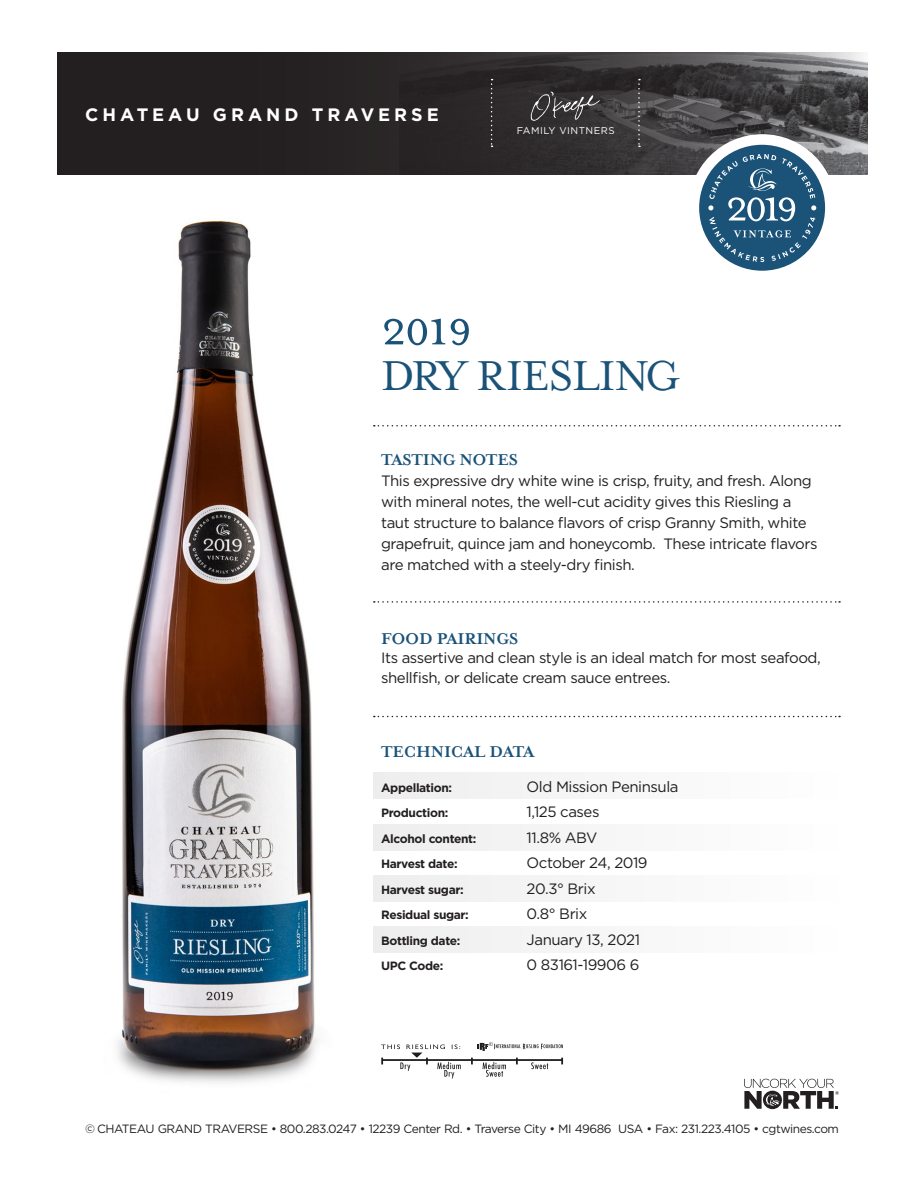
<style>
.page{position:relative;width:918px;height:1188px;background:#fff}
.page>*{position:absolute;margin:0;border:0;box-sizing:border-box;transform-origin:0 0}
.t1{font:57px "Mrs Eaves All Small Caps";color:#1a5278}
.t2{font:51.3px "Mrs Eaves All Small Caps";color:#fff}
.t3{font:48px "Mrs Eaves Roman";letter-spacing:-.02em;color:#1a5278}
.t4{font:700 18px "Mrs Eaves";letter-spacing:-.01em;color:#1a5278}
.t5{font:700 18px "Gotham";letter-spacing:.22em;color:#fff}
.t6{font:15px/21px "Gotham";letter-spacing:-.03em;color:#231f20}
.t7{font:12px "Gotham";letter-spacing:-.04em;color:#231f20}
.t8{font:700 12px "Gotham";letter-spacing:-.03em;color:#231f20}
.t9{font:9.75px "Gotham";letter-spacing:.05em;color:#fff}
</style>
<div class="page">
<svg style="left:57px;top:53px;width:810px;height:122px;background:#333031"></svg>
<svg style="left:744px;top:1079px;width:95px;height:30px"></svg>
<img style="left:117px;top:218px;width:202px;height:865px">
<div style="left:373px;top:773px;width:466px;height:26px;background:#f6f6f6"></div>
<div style="left:373px;top:824px;width:466px;height:26px;background:#f6f6f6"></div>
<div style="left:373px;top:875px;width:466px;height:26px;background:#f6f6f6"></div>
<div style="left:373px;top:927px;width:466px;height:26px;background:#f6f6f6"></div>
<svg style="left:374px;top:716px;width:466px;height:1px"></svg>
<svg style="left:374px;top:601px;width:466px;height:2px"></svg>
<svg style="left:374px;top:425px;width:466px;height:2px"></svg>
<svg style="left:381px;top:1042px;width:182px;height:36px"></svg>
<svg style="left:491px;top:79px;width:2px;height:68px"></svg>
<svg style="left:638px;top:79px;width:2px;height:68px"></svg>
<svg style="left:529px;top:91px;width:71px;height:30px;background:#4b484a"></svg>
<div style="left:688px;top:134px;width:148px;height:148px;background:#fff;border-radius:50%"></div>
<div style="left:699px;top:144px;width:126px;height:127px;background:#1a5278;border-radius:50%"></div>
<svg style="left:709px;top:154px;width:106px;height:45px"></svg>
<svg style="left:709px;top:217px;width:106px;height:45px"></svg>
<svg style="left:708px;top:205px;width:5px;height:5px"></svg>
<svg style="left:811px;top:205px;width:5px;height:5px"></svg>
<p class="t5" style="left:85px;top:104px;width:355px">CHATEAU GRAND TRAVERSE</p>
<p class="t9" style="left:517px;top:126px;width:99px">FAMILY VINTNERS</p>
<p class="t1" style="left:381px;top:306px;width:93px">2019</p>
<p class="t3" style="left:381px;top:350px;width:299px">DRY RIESLING</p>
<p class="t2" style="left:725px;top:186px;width:75px">2019</p>
<p class="t4" style="left:381px;top:449px;width:138px">TASTING NOTES</p>
<p class="t6" style="left:381px;top:470px;width:438px">This expressive dry white wine is crisp, fruity, and fresh. Along with mineral notes, the well-cut acidity gives this Riesling a taut structure to balance flavors of crisp Granny Smith, white grapefruit, quince jam and honeycomb. These intricate flavors are matched with a steely-dry finish.</p>
<p class="t4" style="left:381px;top:628px;width:138px">FOOD PAIRINGS</p>
<p class="t6" style="left:381px;top:648px;width:441px;line-height:19.5px">Its assertive and clean style is an ideal match for most seafood, shellfish, or delicate cream sauce entrees.</p>
<p class="t4" style="left:381px;top:741px;width:155px">TECHNICAL DATA</p>
<p class="t8" style="left:381px;top:781px;width:72px">Appellation:</p>
<p class="t6" style="left:527px;top:776px;width:153px">Old Mission Peninsula</p>
<p class="t8" style="left:381px;top:806px;width:69px">Production:</p>
<p class="t6" style="left:527px;top:801px;width:74px">1,125 cases</p>
<p class="t8" style="left:381px;top:832px;width:97px">Alcohol content:</p>
<p class="t6" style="left:527px;top:827px;width:72px">11.8% ABV</p>
<p class="t8" style="left:381px;top:857px;width:78px">Harvest date:</p>
<p class="t6" style="left:527px;top:852px;width:123px">October 24, 2019</p>
<p class="t8" style="left:381px;top:883px;width:84px">Harvest sugar:</p>
<p class="t6" style="left:527px;top:878px;width:71px">20.3° Brix</p>
<p class="t8" style="left:381px;top:908px;width:89px">Residual sugar:</p>
<p class="t6" style="left:527px;top:903px;width:62px">0.8° Brix</p>
<p class="t8" style="left:381px;top:934px;width:81px">Bottling date:</p>
<p class="t6" style="left:527px;top:929px;width:115px">January 13, 2021</p>
<p class="t8" style="left:381px;top:959px;width:64px">UPC Code:</p>
<p class="t6" style="left:527px;top:954px;width:114px">0 83161-19906 6</p>
<p class="t7" style="left:85px;top:1122px;width:755px">© CHATEAU GRAND TRAVERSE • 800.283.0247 • 12239 Center Rd. • Traverse City • MI 49686 USA • Fax: 231.223.4105 • cgtwines.com</p>
</div>
